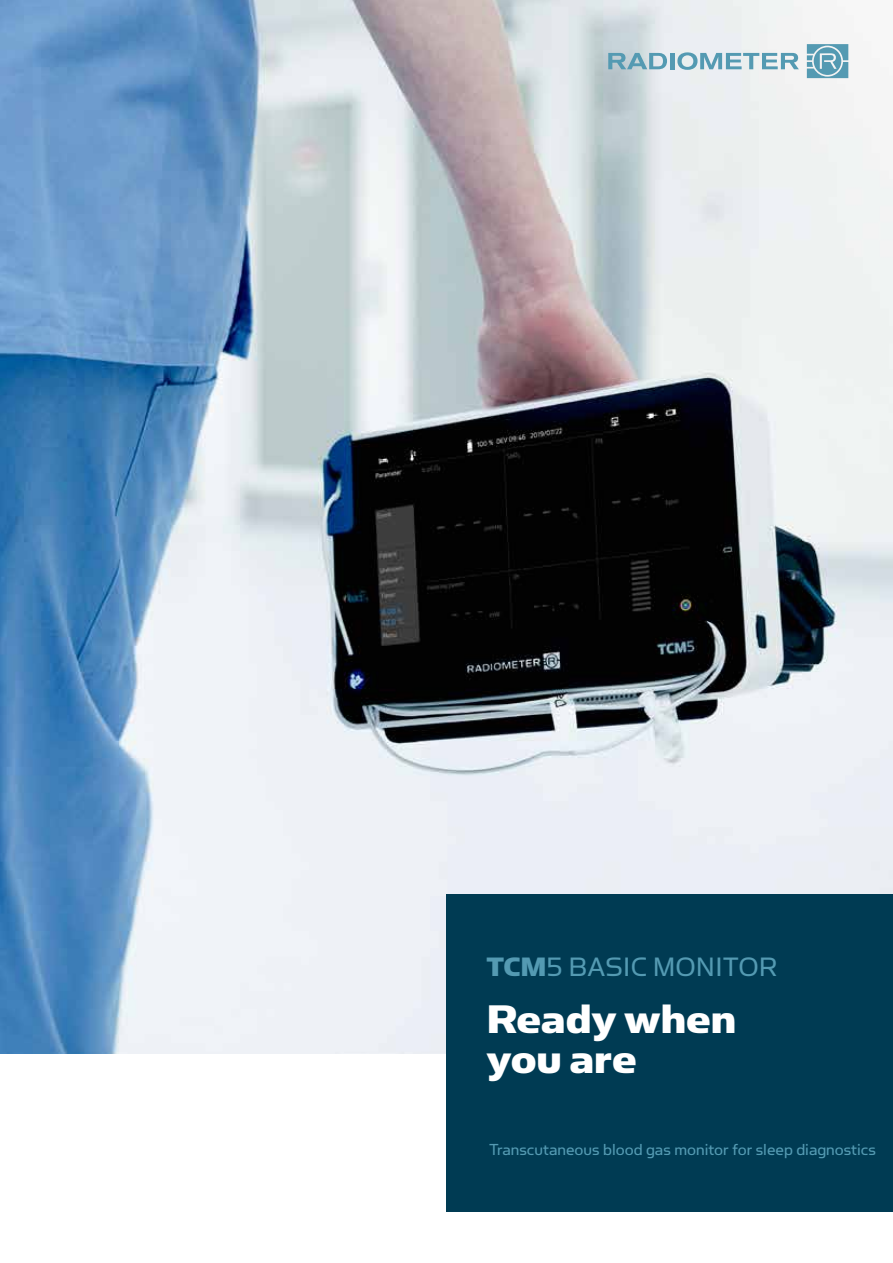
<style>
.page{position:relative;width:893px;height:1263px;background:#fff}
.page>*{position:absolute;margin:0;border:0;box-sizing:border-box;transform-origin:0 0}
.t1{font:45px/40.5px "Simian Text Chimpanzee";color:#fff}
.t2{font:30px "Simian Text Orangutan";color:#549ab2}
.t3{font:18px "Simian Text Orangutan";color:#549ab2}
.s1{font-family:"Simian Text Chimpanzee"}
</style>
<div class="page">
<img style="left:0;top:0;width:893px;height:1053px">
<div style="left:446px;top:895px;width:447px;height:317px;background:#003b53"></div>
<svg style="left:608px;top:53px;width:59px;height:16px"></svg>
<hr style="left:670px;top:53px;width:4px;height:16px;background:#549ab2">
<svg style="left:677px;top:52px;width:122px;height:18px;background:#a5c7d3"></svg>
<svg style="left:807px;top:44px;width:41px;height:34px"></svg>
<h2 class="t2" style="left:486px;top:950px;width:293px"><span class="s1">TCM</span>5 BASIC MONITOR</h2>
<h1 class="t1" style="left:486px;top:997px;width:252px">Ready when you are</h1>
<p class="t3" style="left:489px;top:1139px;width:388px">Transcutaneous blood gas monitor for sleep diagnostics</p>
</div>
